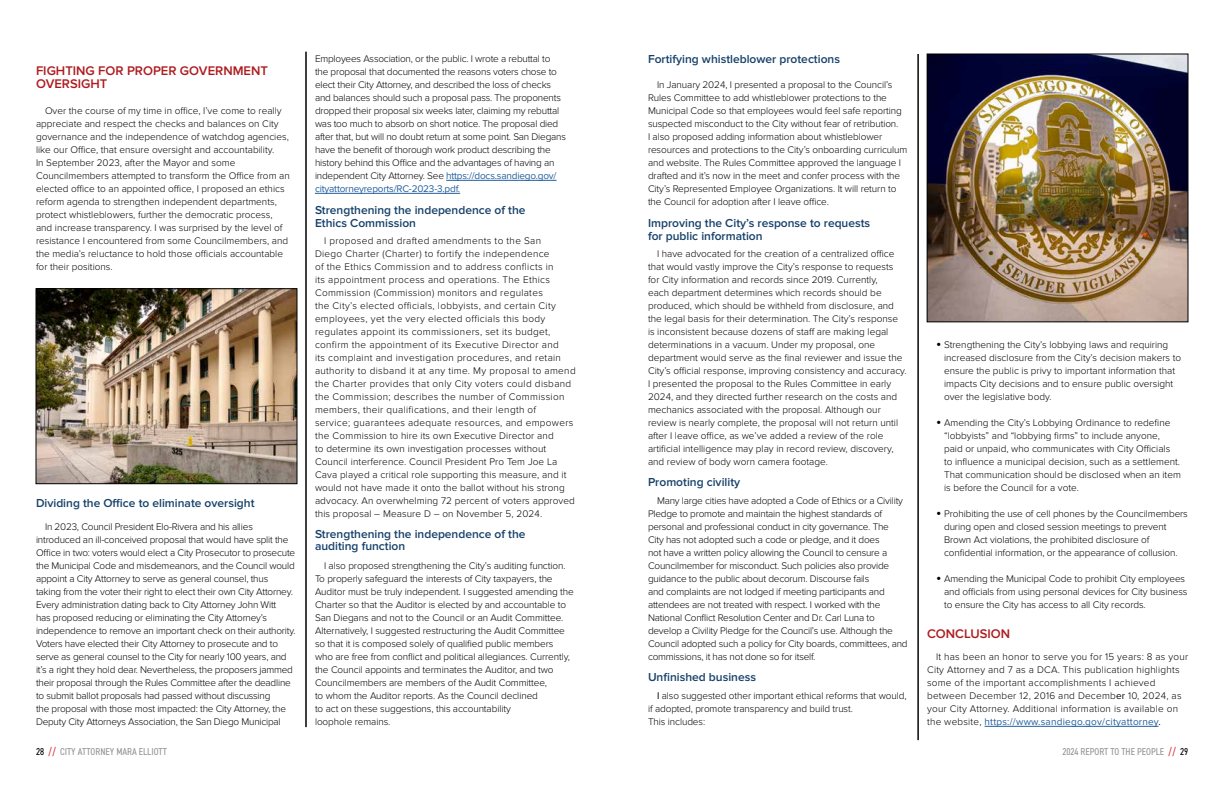
<style>
.page{position:relative;width:1224px;height:792px;background:#fff}
.page>*{position:absolute;margin:0;border:0;box-sizing:border-box;transform-origin:0 0}
.t1{font:600 13px/13px "Proxima Nova";color:#ae1b1f}
.t2{font:600 12px/13px "Proxima Nova";color:#15406a}
.t3{font:300 10px/13px "Proxima Nova";letter-spacing:-.01em;color:#000}
.t4{font:300 10px/13px "Proxima Nova";letter-spacing:.03em;color:#000}
.t5{font:300 10px/13px "Proxima Nova";letter-spacing:.02em;color:#000}
.t6{font:condensed 10px "DIN2014";color:#939598}
.s1{font-weight:400;color:#215e9e}
.s2{font-weight:400}
.s3{font-weight:400;font-size:15px}
.s4{color:#000}
.s5{color:#d2232a}
</style>
<div class="page">
<hr style="left:446px;top:180px;width:111px;height:1px;background:#215e9e">
<hr style="left:315px;top:193px;width:145px;height:1px;background:#215e9e">
<hr style="left:306px;top:52px;width:1px;height:675px;background:#000">
<hr style="left:985px;top:726px;width:173px;height:1px;background:#215e9e">
<hr style="left:918px;top:54px;width:1px;height:686px;background:#000">
<img style="left:929px;top:56px;width:257px;height:264px">
<div style="left:927px;top:54px;width:261px;height:268px;border:1px solid #000"></div>
<img style="left:38px;top:291px;width:257px;height:191px">
<div style="left:36px;top:289px;width:261px;height:195px;border:1px solid #000"></div>
<h1 class="t1" style="left:36px;top:64px;width:233px">FIGHTING FOR PROPER GOVERNMENT<br>OVERSIGHT</h1>
<p class="t3" style="left:36px;top:104px;width:255px;text-indent:9px">Over the course of my time in office, I’ve come to really appreciate and respect the checks and balances on City governance and the independence of watchdog agencies, like our Office, that ensure oversight and accountability.<br>In September 2023, after the Mayor and some Councilmembers attempted to transform the Office from an elected office to an appointed office, I proposed an ethics reform agenda to strengthen independent departments, protect whistleblowers, further the democratic process, and increase transparency. I was surprised by the level of resistance I encountered from some Councilmembers, and the media’s reluctance to hold those officials accountable for their positions.</p>
<p class="t2" style="left:36px;top:497px;width:220px">Dividing the Office to eliminate oversight</p>
<p class="t3" style="left:36px;top:520px;width:261px;text-indent:9px">In 2023, Council President Elo-Rivera and his allies introduced an ill-conceived proposal that would have split the Office in two: voters would elect a City Prosecutor to prosecute the Municipal Code and misdemeanors, and the Council would appoint a City Attorney to serve as general counsel, thus taking from the voter their right to elect their own City Attorney.<br>Every administration dating back to City Attorney John Witt<br>has proposed reducing or eliminating the City Attorney’s independence to remove an important check on their authority.<br>Voters have elected their City Attorney to prosecute and to serve as general counsel to the City for nearly 100 years, and it’s a right they hold dear. Nevertheless, the proposers jammed their proposal through the Rules Committee after the deadline to submit ballot proposals had passed without discussing<br>the proposal with those most impacted: the City Attorney, the Deputy City Attorneys Association, the San Diego Municipal</p>
<p class="t3" style="left:315px;top:52px;width:252px">Employees Association, or the public. I wrote a rebuttal to the proposal that documented the reasons voters chose to elect their City Attorney, and described the loss of checks and balances should such a proposal pass. The proponents dropped their proposal six weeks later, claiming my rebuttal was too much to absorb on short notice. The proposal died after that, but will no doubt return at some point. San Diegans have the benefit of thorough work product describing the history behind this Office and the advantages of having an independent City Attorney. See <span class="s1">https://docs.sandiego.gov/ cityattorneyreports/RC-2023-3.pdf.</span></p>
<p class="t2" style="left:315px;top:204px;width:212px">Strengthening the independence of the<br>Ethics Commission</p>
<p class="t4" style="left:315px;top:234px;width:262px;text-indent:9px">I proposed and drafted amendments to the San<br>Diego Charter (Charter) to fortify the independence<br>of the Ethics Commission and to address conflicts in<br>its appointment process and operations. The Ethics Commission (Commission) monitors and regulates<br>the City’s elected officials, lobbyists, and certain City employees, yet the very elected officials this body regulates appoint its commissioners, set its budget, confirm the appointment of its Executive Director and<br>its complaint and investigation procedures, and retain authority to disband it at any time. My proposal to amend the Charter provides that only City voters could disband the Commission; describes the number of Commission members, their qualifications, and their length of<br>service; guarantees adequate resources, and empowers the Commission to hire its own Executive Director and<br>to determine its own investigation processes without Council interference. Council President Pro Tem Joe La Cava played a critical role supporting this measure, and it would not have made it onto the ballot without his strong advocacy. An overwhelming 72 percent of voters approved this proposal – Measure D – on November 5, 2024.</p>
<p class="t2" style="left:315px;top:528px;width:212px;line-height:12px">Strengthening the independence of the auditing function</p>
<p class="t3" style="left:315px;top:559px;width:260px;text-indent:9px">I also proposed strengthening the City’s auditing function.<br>To properly safeguard the interests of City taxpayers, the Auditor must be truly independent. I suggested amending the Charter so that the Auditor is elected by and accountable to San Diegans and not to the Council or an Audit Committee.<br>Alternatively, I suggested restructuring the Audit Committee so that it is composed solely of qualified public members who are free from conflict and political allegiances. Currently, the Council appoints and terminates the Auditor, and two Councilmembers are members of the Audit Committee,<br>to whom the Auditor reports. As the Council declined<br>to act on these suggestions, this accountability<br>loophole remains.</p>
<p class="t2" style="left:648px;top:53px;width:194px">Fortifying whistleblower protections</p>
<p class="t3" style="left:648px;top:78px;width:261px;text-indent:9px">In January 2024, I presented a proposal to the Council’s Rules Committee to add whistleblower protections to the Municipal Code so that employees would feel safe reporting suspected misconduct to the City without fear of retribution.<br>I also proposed adding information about whistleblower resources and protections to the City’s onboarding curriculum and website. The Rules Committee approved the language I drafted and it’s now in the meet and confer process with the City’s Represented Employee Organizations. It will return to the Council for adoption after I leave office.</p>
<p class="t2" style="left:648px;top:217px;width:224px">Improving the City’s response to requests for public information</p>
<p class="t3" style="left:648px;top:247px;width:260px;text-indent:9px">I have advocated for the creation of a centralized office that would vastly improve the City’s response to requests for City information and records since 2019. Currently,<br>each department determines which records should be produced, which should be withheld from disclosure, and the legal basis for their determination. The City’s response is inconsistent because dozens of staff are making legal determinations in a vacuum. Under my proposal, one department would serve as the final reviewer and issue the City’s official response, improving consistency and accuracy.<br>I presented the proposal to the Rules Committee in early 2024, and they directed further research on the costs and mechanics associated with the proposal. Although our review is nearly complete, the proposal will not return until after I leave office, as we’ve added a review of the role artificial intelligence may play in record review, discovery, and review of body worn camera footage.</p>
<p class="t2" style="left:648px;top:476px;width:94px">Promoting civility</p>
<p class="t3" style="left:648px;top:494px;width:261px;text-indent:9px">Many large cities have adopted a Code of Ethics or a Civility Pledge to promote and maintain the highest standards of personal and professional conduct in city governance. The<br>City has not adopted such a code or pledge, and it does<br>not have a written policy allowing the Council to censure a Councilmember for misconduct. Such policies also provide guidance to the public about decorum. Discourse fails<br>and complaints are not lodged if meeting participants and attendees are not treated with respect. I worked with the National Conflict Resolution Center and Dr. Carl Luna to develop a Civility Pledge for the Council’s use. Although the Council adopted such a policy for City boards, committees, and commissions, it has not done so for itself.</p>
<p class="t2" style="left:648px;top:671px;width:110px">Unfinished business</p>
<p class="t3" style="left:648px;top:689px;width:260px;text-indent:9px"><span class="s2">I</span> also suggested other important ethical reforms that would, if adopted, promote transparency and build trust.<br>This includes:</p>
<p class="t3" style="left:944px;top:338px;width:239px;text-indent:-8px"><span class="s3">•</span> Strengthening the City’s lobbying laws and requiring increased disclosure from the City’s decision makers to ensure the public is privy to important information that impacts City decisions and to ensure public oversight over the legislative body.</p>
<p class="t3" style="left:944px;top:416px;width:238px;text-indent:-8px"><span class="s3">•</span> Amending the City’s Lobbying Ordinance to redefine “lobbyists” and “lobbying firms” to include anyone, paid or unpaid, who communicates with City Officials to influence a municipal decision, such as a settlement.<br>That communication should be disclosed when an item is before the Council for a vote.</p>
<p class="t3" style="left:944px;top:507px;width:245px;text-indent:-8px"><span class="s3">•</span> Prohibiting the use of cell phones by the Councilmembers during open and closed session meetings to prevent Brown Act violations, the prohibited disclosure of confidential information, or the appearance of collusion.</p>
<p class="t3" style="left:944px;top:572px;width:245px;text-indent:-8px"><span class="s3">•</span> Amending the Municipal Code to prohibit City employees and officials from using personal devices for City business to ensure the City has access to all City records.</p>
<h1 class="t1" style="left:927px;top:627px;width:85px">CONCLUSION</h1>
<p class="t5" style="left:927px;top:650px;width:263px;text-indent:9px">It has been an honor to serve you for 15 years: 8 as your City Attorney and 7 as a DCA. This publication highlights some of the important accomplishments I achieved between December 12, 2016 and Decemb<span class="s2">er</span> 10, 2024, as your City Attorney. Additional information is available on the website, <span class="s1">https://www.sandiego.gov/cityattorney</span><span class="s2">.</span></p>
<p class="t6" style="left:36px;top:745px;width:132px"><span class="s4">28</span> <span class="s5">//</span> CITY ATTORNEY MARA ELLIOTT</p>
<p class="t6" style="left:1062px;top:745px;width:127px">2024 REPORT TO THE PEOPLE <span class="s5">//</span> <span class="s4">29</span></p>
</div>
